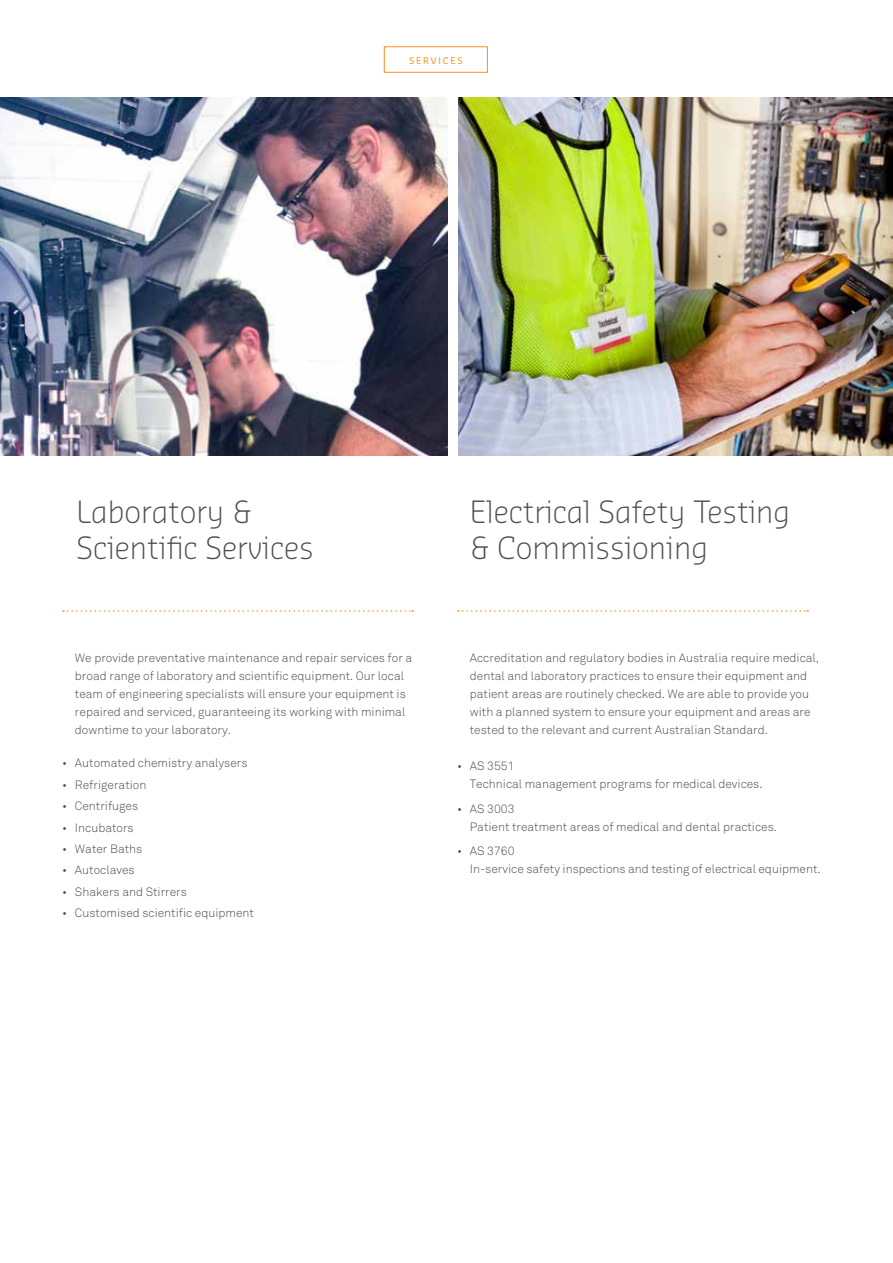
<style>
.page{position:relative;width:893px;height:1263px;background:#fff}
.page>*{position:absolute;margin:0;border:0;box-sizing:border-box;transform-origin:0 0}
.t1{font:300 30px/36px "Sansa Pro";color:#4d4d4f}
.t2{font:300 12px/18px "Akkurat";color:#4d4d4f}
.t3{font:9px "Sansa Pro";letter-spacing:.2em;color:#f7921e}
</style>
<div class="page">
<img style="left:458px;top:98px;width:435px;height:357px">
<svg style="left:63px;top:610px;width:350px;height:2px"></svg>
<svg style="left:458px;top:610px;width:350px;height:2px"></svg>
<img style="left:0;top:98px;width:447px;height:357px">
<div style="left:384px;top:46px;width:104px;height:27px;border:1px solid #f7921e"></div>
<p class="t3" style="left:409px;top:55px;width:55px">SERVICES</p>
<h1 class="t1" style="left:77px;top:493px;width:239px">Laboratory &amp;<br>Scientific Services</h1>
<h1 class="t1" style="left:470px;top:493px;width:322px">Electrical Safety Testing &amp; Commissioning</h1>
<p class="t2" style="left:75px;top:649px;width:339px">We provide preventative maintenance and repair services for a broad range of laboratory and scientific equipment. Our local team of engineering specialists will ensure your equipment is repaired and serviced, guaranteeing its working with minimal downtime to your laboratory.</p>
<p class="t2" style="left:62px;top:754px;width:187px">• Automated chemistry analysers</p>
<p class="t2" style="left:62px;top:776px;width:86px">• Refrigeration</p>
<p class="t2" style="left:62px;top:797px;width:78px">• Centrifuges</p>
<p class="t2" style="left:62px;top:818px;width:73px">• Incubators</p>
<p class="t2" style="left:62px;top:840px;width:82px">• Water Baths</p>
<p class="t2" style="left:62px;top:861px;width:74px">• Autoclaves</p>
<p class="t2" style="left:62px;top:883px;width:126px">• Shakers and Stirrers</p>
<p class="t2" style="left:62px;top:904px;width:193px">• Customised scientific equipment</p>
<p class="t2" style="left:470px;top:649px;width:351px">Accreditation and regulatory bodies in Australia require medical, dental and laboratory practices to ensure their equipment and patient areas are routinely checked. We are able to provide you with a planned system to ensure your equipment and areas are tested to the relevant and current Australian Standard.</p>
<p class="t2" style="left:470px;top:757px;width:294px;text-indent:-13px">• AS 3551<br>Technical management programs for medical devices.</p>
<p class="t2" style="left:470px;top:800px;width:309px;text-indent:-13px">• AS 3003<br>Patient treatment areas of medical and dental practices.</p>
<p class="t2" style="left:470px;top:842px;width:352px;text-indent:-13px">• AS 3760<br>In-service safety inspections and testing of electrical equipment.</p>
</div>
